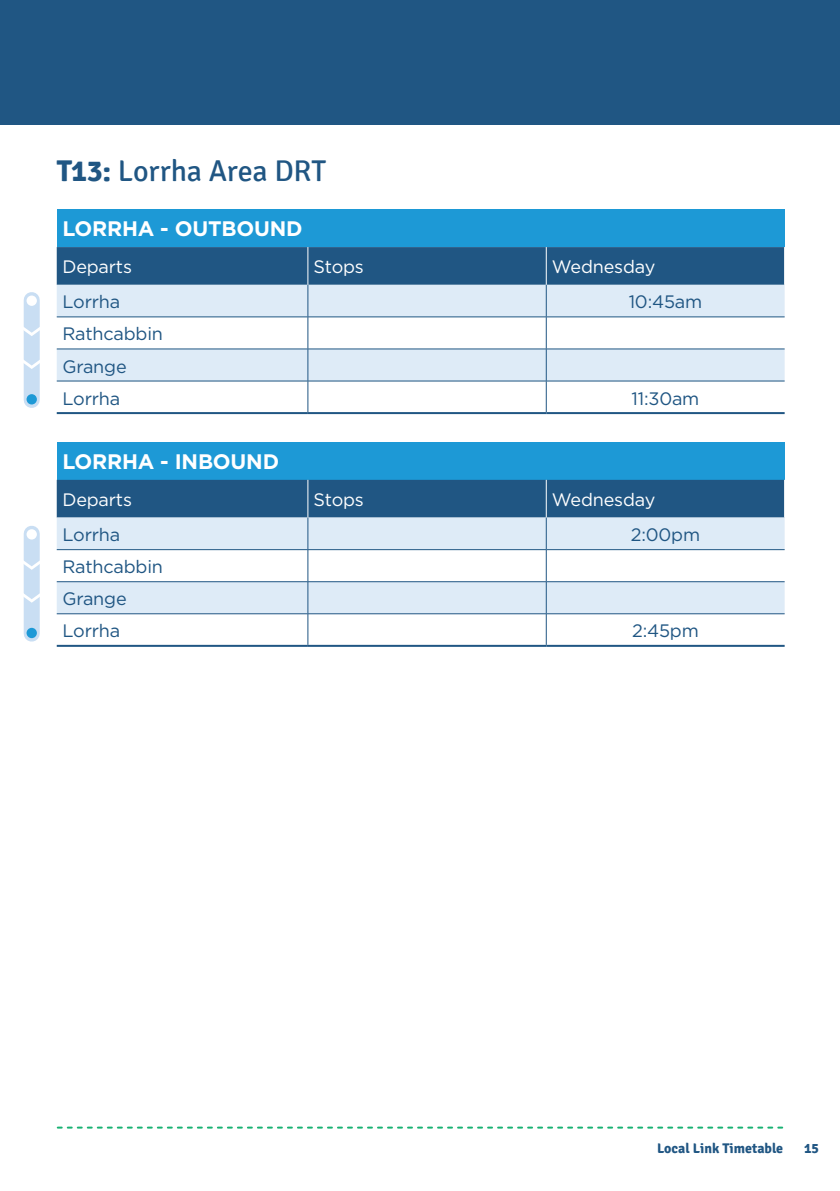
<style>
.page{position:relative;width:840px;height:1191px;background:#fff}
.page>*{position:absolute;margin:0;border:0;box-sizing:border-box;transform-origin:0 0}
.Timetable_Heading{font:30px "Signika";letter-spacing:-.005em;color:#205683}
.Table_Heading{font:700 21px "Gotham";letter-spacing:-.01em;color:#fff}
.Table_Text{font:18px "Gotham";letter-spacing:-.01em;color:#205683}
.Table_Sub_Heading{font:18px "Gotham";letter-spacing:-.01em;color:#fff}
.Table_Times{font:18px "Gotham";letter-spacing:-.01em;color:#205683}
.t1{font:700 14px "Signika";color:#205683}
.s1{font-weight:700}
</style>
<div class="page">
<div style="left:0;top:0;width:839px;height:125px;background:#205683"></div>
<svg style="left:58px;top:1126px;width:723px;height:2px"></svg>
<div style="left:57px;top:210px;width:727px;height:37px;background:#1d99d6"></div>
<div style="left:57px;top:247px;width:726px;height:38px;background:#205683"></div>
<svg style="left:57px;top:285px;width:727px;height:96px;fill:#deebf7"></svg>
<hr style="left:307px;top:247px;width:1px;height:38px;background:#fff">
<hr style="left:545px;top:247px;width:1px;height:38px;background:#fff">
<hr style="left:307px;top:285px;width:1px;height:32px;background:#205683">
<hr style="left:545px;top:285px;width:1px;height:32px;background:#205683">
<hr style="left:307px;top:317px;width:1px;height:32px;background:#205683">
<hr style="left:545px;top:317px;width:1px;height:32px;background:#205683">
<hr style="left:307px;top:349px;width:1px;height:32px;background:#205683">
<hr style="left:545px;top:349px;width:1px;height:32px;background:#205683">
<hr style="left:57px;top:316px;width:251px;height:1px;background:#205683">
<hr style="left:308px;top:316px;width:238px;height:1px;background:#205683">
<hr style="left:546px;top:316px;width:238px;height:1px;background:#205683">
<hr style="left:57px;top:348px;width:251px;height:1px;background:#205683">
<hr style="left:308px;top:348px;width:238px;height:1px;background:#205683">
<hr style="left:546px;top:348px;width:238px;height:1px;background:#205683">
<hr style="left:57px;top:381px;width:251px;height:1px;background:#205683">
<hr style="left:308px;top:381px;width:238px;height:1px;background:#205683">
<hr style="left:546px;top:381px;width:238px;height:1px;background:#205683">
<hr style="left:307px;top:381px;width:1px;height:31px;background:#205683">
<hr style="left:545px;top:381px;width:1px;height:31px;background:#205683">
<hr style="left:57px;top:412px;width:251px;height:2px;background:#205683">
<hr style="left:308px;top:412px;width:238px;height:2px;background:#205683">
<hr style="left:546px;top:412px;width:238px;height:2px;background:#205683">
<div style="left:57px;top:442px;width:727px;height:38px;background:#1d99d6"></div>
<div style="left:57px;top:480px;width:726px;height:37px;background:#205683"></div>
<svg style="left:57px;top:517px;width:727px;height:96px;fill:#deebf7"></svg>
<hr style="left:307px;top:480px;width:1px;height:37px;background:#fff">
<hr style="left:545px;top:480px;width:1px;height:37px;background:#fff">
<hr style="left:307px;top:517px;width:1px;height:32px;background:#205683">
<hr style="left:545px;top:517px;width:1px;height:32px;background:#205683">
<hr style="left:307px;top:550px;width:1px;height:31px;background:#205683">
<hr style="left:545px;top:550px;width:1px;height:31px;background:#205683">
<hr style="left:307px;top:582px;width:1px;height:31px;background:#205683">
<hr style="left:545px;top:582px;width:1px;height:31px;background:#205683">
<hr style="left:57px;top:549px;width:251px;height:1px;background:#205683">
<hr style="left:308px;top:549px;width:238px;height:1px;background:#205683">
<hr style="left:546px;top:549px;width:238px;height:1px;background:#205683">
<hr style="left:57px;top:581px;width:251px;height:1px;background:#205683">
<hr style="left:308px;top:581px;width:238px;height:1px;background:#205683">
<hr style="left:546px;top:581px;width:238px;height:1px;background:#205683">
<hr style="left:57px;top:613px;width:251px;height:1px;background:#205683">
<hr style="left:308px;top:613px;width:238px;height:1px;background:#205683">
<hr style="left:546px;top:613px;width:238px;height:1px;background:#205683">
<hr style="left:307px;top:614px;width:1px;height:31px;background:#205683">
<hr style="left:545px;top:614px;width:1px;height:31px;background:#205683">
<hr style="left:57px;top:645px;width:251px;height:2px;background:#205683">
<hr style="left:308px;top:645px;width:238px;height:2px;background:#205683">
<hr style="left:546px;top:645px;width:238px;height:2px;background:#205683">
<svg style="left:23px;top:394px;width:17px;height:11px"></svg>
<div style="left:24px;top:534px;width:16px;height:99px;background:#c9def3"></div>
<div style="left:24px;top:300px;width:16px;height:100px;background:#c9def3"></div>
<div style="left:27px;top:529px;width:10px;height:10px;background:#fff;border-radius:50%"></div>
<div style="left:27px;top:295px;width:10px;height:11px;background:#fff;border-radius:50%"></div>
<div style="left:27px;top:628px;width:10px;height:10px;background:#1d99d6;border-radius:50%"></div>
<div style="left:27px;top:394px;width:10px;height:10px;background:#1d99d6;border-radius:50%"></div>
<svg style="left:23px;top:559px;width:17px;height:11px"></svg>
<svg style="left:23px;top:325px;width:17px;height:14px"></svg>
<svg style="left:23px;top:592px;width:17px;height:10px"></svg>
<svg style="left:23px;top:358px;width:17px;height:14px"></svg>
<p class="Timetable_Heading" style="left:57px;top:154px;width:271px"><span class="s1">T13:</span> Lorrha Area DRT</p>
<p class="Table_Heading" style="left:62px;top:216px;width:241px">LORRHA - OUTBOUND</p>
<p class="Table_Sub_Heading" style="left:62px;top:257px;width:71px">Departs</p>
<p class="Table_Sub_Heading" style="left:313px;top:257px;width:52px">Stops</p>
<p class="Table_Sub_Heading" style="left:551px;top:257px;width:105px">Wednesday</p>
<p class="Table_Text" style="left:62px;top:292px;width:59px">Lorrha</p>
<p class="Table_Times" style="left:628px;top:292px;width:75px">10:45am</p>
<p class="Table_Text" style="left:62px;top:324px;width:102px">Rathcabbin</p>
<p class="Table_Text" style="left:62px;top:356px;width:66px">Grange</p>
<p class="Table_Text" style="left:62px;top:388px;width:59px">Lorrha</p>
<p class="Table_Times" style="left:631px;top:388px;width:69px">11:30am</p>
<p class="Table_Heading" style="left:62px;top:449px;width:218px">LORRHA - INBOUND</p>
<p class="Table_Sub_Heading" style="left:62px;top:490px;width:71px">Departs</p>
<p class="Table_Sub_Heading" style="left:313px;top:490px;width:52px">Stops</p>
<p class="Table_Sub_Heading" style="left:551px;top:490px;width:105px">Wednesday</p>
<p class="Table_Text" style="left:62px;top:525px;width:59px">Lorrha</p>
<p class="Table_Times" style="left:630px;top:525px;width:71px">2:00pm</p>
<p class="Table_Text" style="left:62px;top:557px;width:102px">Rathcabbin</p>
<p class="Table_Text" style="left:62px;top:589px;width:66px">Grange</p>
<p class="Table_Text" style="left:62px;top:621px;width:59px">Lorrha</p>
<p class="Table_Times" style="left:631px;top:621px;width:68px">2:45pm</p>
<p class="t1" style="left:656px;top:1140px;width:128px">Local Link Timetable</p>
<p class="t1" style="left:803px;top:1140px;width:16px">15</p>
</div>
